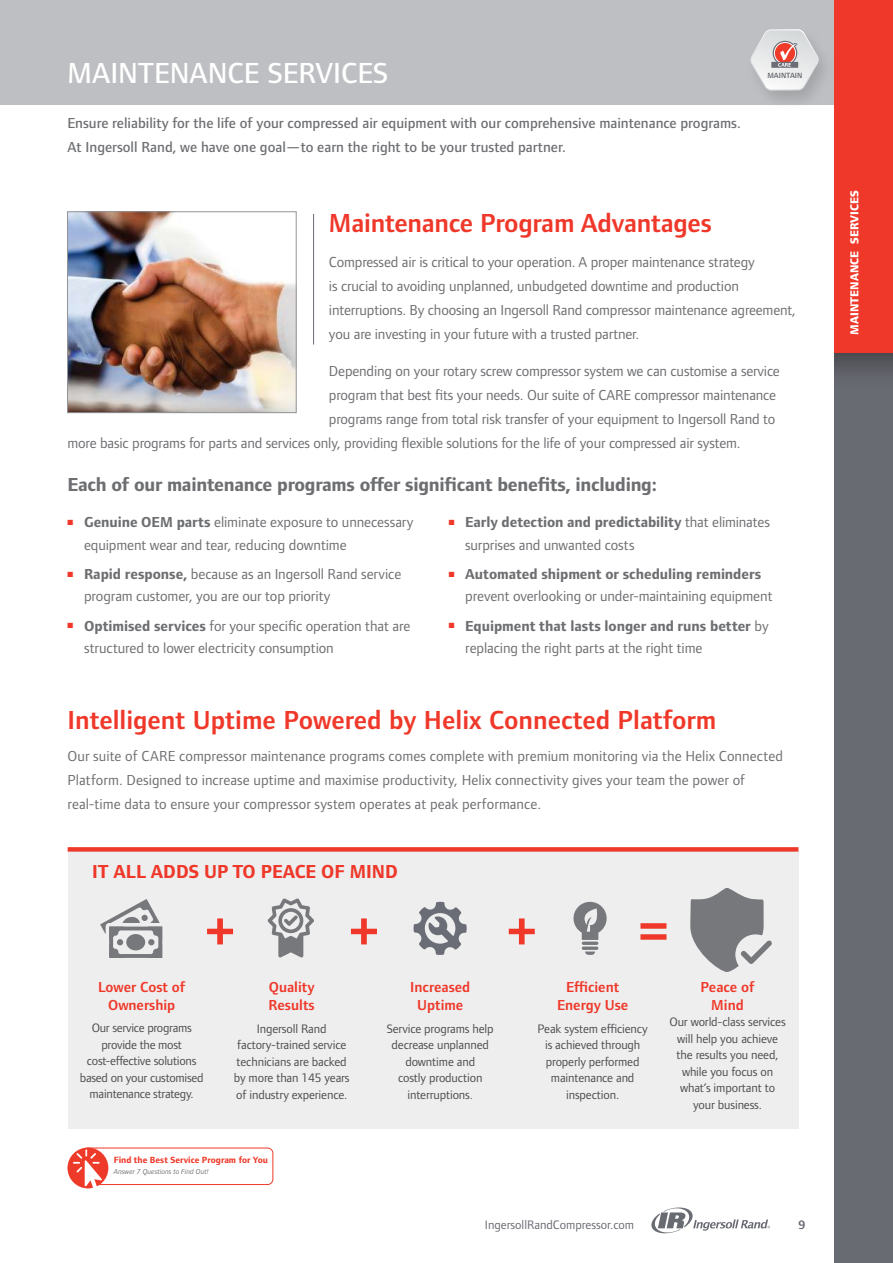
<style>
.page{position:relative;width:893px;height:1263px;background:#fff}
.page>*{position:absolute;margin:0;border:0;box-sizing:border-box;transform-origin:0 0}
.t1{font:700 54.45px "Foundry Form Sans";color:#ef3829}
.t2{font:500 30px "Foundry Form Sans";color:#fff}
.t3{font:600 27px "Foundry Form Sans";color:#ef3829}
.t4{font:700 19.5px "Foundry Form Sans";letter-spacing:-.01em;color:#6d6e71}
.t5{font:700 19.5px "Foundry Form Sans";color:#ef3829}
.t6{font:15px/22.5px "Foundry Form Sans";letter-spacing:-.01em;color:#6d6e71}
.t7{font:500 15px/24px "Foundry Form Sans";color:#6d6e71}
.t8{font:600 15px/18px "Foundry Form Sans";color:#ef3829;text-align:center}
.t9{font:12.75px/16.5px "Foundry Form Sans";letter-spacing:-.01em;color:#4d4d4f;text-align:center}
.t10{font:12.75px "Foundry Form Sans";color:#696b73}
.t11{font:600 12.75px "Foundry Form Sans";color:#696b73}
.t12{font:800 12px "Foundry Form Sans";color:#fff}
.t13{font:700 9.3px "Foundry Form Sans";color:#ef3829}
.t14{font:600 7.8px "Foundry Form Sans";color:#6a6c74}
.t15{font:italic 7.5px "Foundry Form Sans";color:#6d6e71}
.s1{color:#ef3829}
.s2{font-weight:700}
.s3{color:#636466}
</style>
<div class="page">
<div style="left:0;top:0;width:834px;height:105px;background:#bebfc3"></div>
<svg style="left:651px;top:1207px;width:119px;height:27px"></svg>
<img style="left:834px;top:0;width:59px;height:1263px">
<div style="left:68px;top:847px;width:730px;height:5px;background:#ef3829"></div>
<div style="left:68px;top:851px;width:730px;height:278px;background:#eeeeef"></div>
<svg style="left:100px;top:899px;width:62px;height:59px"></svg>
<svg style="left:268px;top:898px;width:46px;height:59px"></svg>
<svg style="left:414px;top:902px;width:53px;height:53px"></svg>
<svg style="left:573px;top:902px;width:34px;height:53px"></svg>
<svg style="left:690px;top:888px;width:82px;height:84px"></svg>
<hr style="left:313px;top:214px;width:1px;height:130px;background:#696b73">
<img style="left:69px;top:213px;width:226px;height:198px">
<div style="left:67px;top:211px;width:230px;height:202px;border:1px solid #919396"></div>
<img style="left:741px;top:28px;width:95px;height:86px">
<svg style="left:749px;top:29px;width:71px;height:62px"></svg>
<div style="left:82px;top:1147px;width:191px;height:38px;border:1px solid #ef3829;border-radius:5px"></div>
<div style="left:68px;top:1147px;width:40px;height:41px;background:#ee3a29;border-radius:50%"></div>
<svg style="left:73px;top:1149px;width:29px;height:39px"></svg>
<h2 class="t2" style="left:68px;top:57px;width:322px">MAINTENANCE SERVICES</h2>
<p class="t7" style="left:68px;top:111px;width:675px">Ensure reliability for the life of your compressed air equipment with our comprehensive maintenance programs.<br>At Ingersoll Rand, we have one goal—to earn the right to be your trusted partner.</p>
<p class="t14" style="left:767px;top:71px;width:37px">MAINTAIN</p>
<h3 class="t3" style="left:329px;top:207px;width:384px">Maintenance Program Advantages</h3>
<p class="t6" style="left:329px;top:250px;width:468px;line-height:24px">Compressed air is critical to your operation. A proper maintenance strategy<br>is crucial to avoiding unplanned, unbudgeted downtime and production interruptions. By choosing an Ingersoll Rand compressor maintenance agreement, you are investing in your future with a trusted partner.</p>
<p class="t6" style="left:329px;top:360px;width:452px">Depending on your rotary screw compressor system we can customise a service</p>
<p class="t6" style="left:329px;top:384px;width:449px">program that best fits your needs. Our suite of CARE compressor maintenance</p>
<p class="t6" style="left:329px;top:408px;width:448px">programs range from total risk transfer of your equipment to Ingersoll Rand to</p>
<p class="t6" style="left:68px;top:432px;width:675px">more basic programs for parts and services only, providing flexible solutions for the life of your compressed air system.</p>
<h3 class="t4" style="left:68px;top:473px;width:591px">Each of our maintenance programs offer significant benefits, including:</h3>
<p class="t6" style="left:84px;top:511px;width:331px;text-indent:-16px"><span class="s1">■</span> <span class="s2">Genuine OEM parts</span> eliminate exposure to unnecessary equipment wear and tear, reducing downtime</p>
<p class="t6" style="left:84px;top:563px;width:319px;text-indent:-16px"><span class="s1">■</span> <span class="s2">Rapid response,</span> because as an Ingersoll Rand service program customer, you are our top priority</p>
<p class="t6" style="left:84px;top:614px;width:328px;text-indent:-16px"><span class="s1">■</span> <span class="s2">Optimised services</span> for your specific operation that are structured to lower electricity consumption</p>
<p class="t6" style="left:465px;top:511px;width:306px;text-indent:-16px"><span class="s1">■</span> <span class="s2">Early detection and predictability</span> that eliminates surprises and unwanted costs</p>
<p class="t6" style="left:465px;top:563px;width:309px;text-indent:-16px"><span class="s1">■</span> <span class="s2">Automated shipment or scheduling reminders </span>prevent overlooking or under-maintaining equipment</p>
<p class="t6" style="left:465px;top:614px;width:305px;text-indent:-16px"><span class="s1">■</span> <span class="s2">Equipment that lasts longer and runs better</span> by replacing the right parts at the right time</p>
<h3 class="t3" style="left:68px;top:704px;width:650px">Intelligent Uptime Powered by Helix Connected Platform</h3>
<p class="t6" style="left:68px;top:744px;width:717px;line-height:24px">Our suite of CARE compressor maintenance programs comes complete with premium monitoring via the Helix Connected<br>Platform. Designed to increase uptime and maximise productivity, Helix connectivity gives your team the power of real-time data to ensure your compressor system operates at peak performance.</p>
<h3 class="t5" style="left:92px;top:860px;width:307px">IT ALL ADDS UP TO PEACE OF MIND</h3>
<h1 class="t1" style="left:203px;top:897px;width:35px">+</h1>
<h1 class="t1" style="left:347px;top:897px;width:35px">+</h1>
<h1 class="t1" style="left:505px;top:897px;width:35px">+</h1>
<h1 class="t1" style="left:637px;top:897px;width:35px">=</h1>
<p class="t8" style="left:98px;top:978px;width:89px">Lower Cost of<br>Ownership</p>
<p class="t9" style="left:80px;top:1020px;width:125px">Our service programs provide the most cost‑effective solutions based on your customised maintenance strategy.</p>
<p class="t8" style="left:269px;top:978px;width:48px;text-align:left">Quality<br>Results</p>
<p class="t9" style="left:234px;top:1020px;width:117px">Ingersoll Rand factory-trained service technicians are backed by more than 145 years of industry experience.</p>
<p class="t13" style="left:114px;top:1155px;width:156px">Find the Best Service Program for You</p>
<p class="t15" style="left:114px;top:1167px;width:96px">Answer 7 Questions to Find Out!</p>
<p class="t8" style="left:410px;top:978px;width:62px">Increased<br>Uptime</p>
<p class="t9" style="left:387px;top:1020px;width:108px">Service programs help decrease unplanned downtime and<br>costly production interruptions<span class="s3">.</span></p>
<p class="t8" style="left:557px;top:978px;width:73px">Efficient<br>Energy Use</p>
<p class="t9" style="left:538px;top:1020px;width:112px">Peak system efficiency is achieved through properly performed maintenance and inspection.</p>
<p class="t8" style="left:700px;top:978px;width:56px">Peace of<br>Mind</p>
<p class="t9" style="left:669px;top:1014px;width:118px">Our world-class services will help you achieve the results you need, while you focus on what’s important to your business.</p>
<p class="t10" style="left:485px;top:1217px;width:151px">IngersollRandCompressor.com</p>
<p class="t11" style="left:798px;top:1217px;width:9px">9</p>
<p class="t12" style="left:848px;top:335px;width:146px;rotate:-90deg">MAINTENANCE SERVICES</p>
</div>
